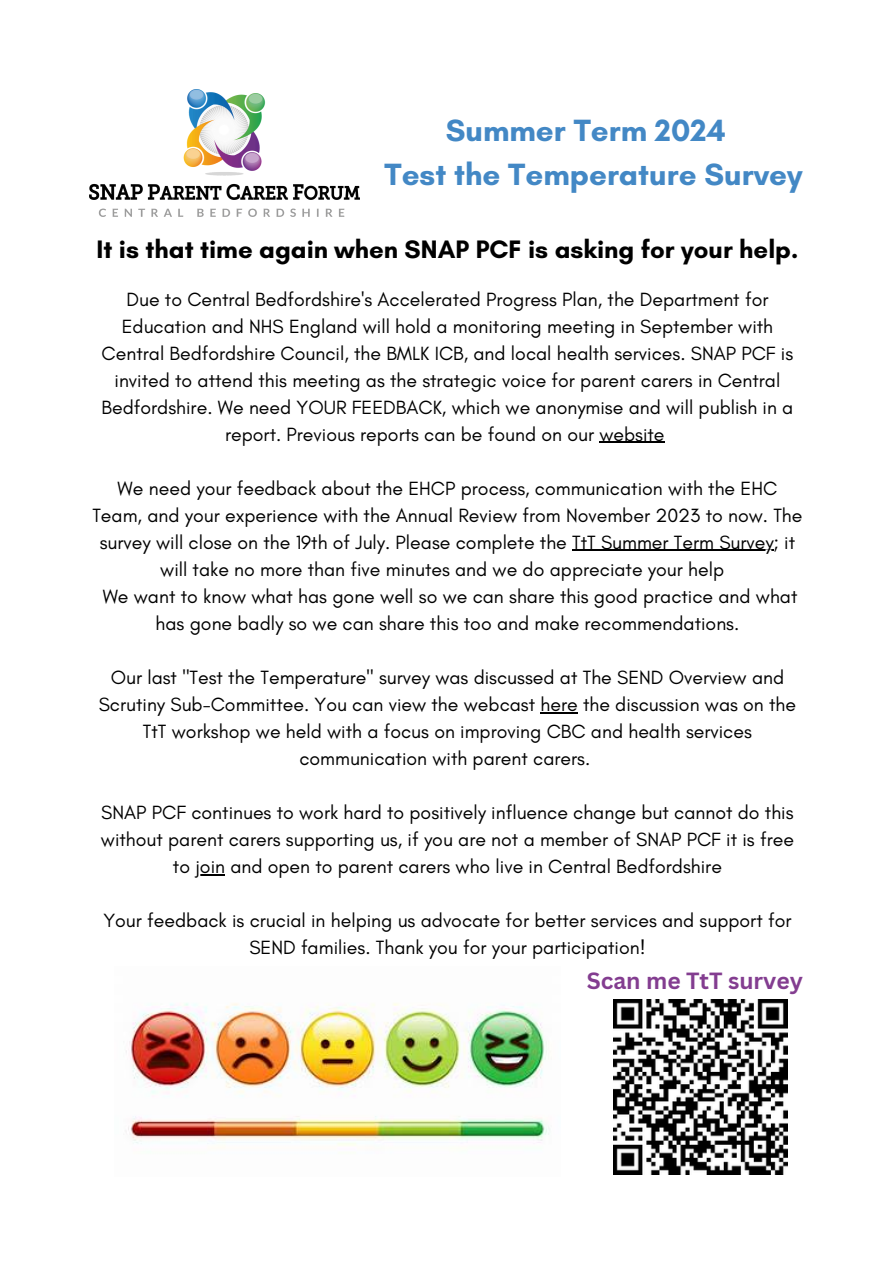
<style>
.page{position:relative;width:894px;height:1264px;background:#fff}
.page>*{position:absolute;margin:0;border:0;box-sizing:border-box;transform-origin:0 0}
.t1{font:700 31.35px/43.8px "Glacial Indifference";color:#4388c5;text-align:center}
.t2{font:700 25.65px "Glacial Indifference";color:#000}
.t3{font:700 22.8px "Canva Sans";color:#833d90}
.t4{font:19.5px/27px "Glacial Indifference";color:#000;text-align:center}
</style>
<div class="page">
<img style="left:89px;top:89px;width:270px;height:127px">
<img style="left:613px;top:999px;width:174px;height:175px">
<img style="left:126px;top:1003px;width:424px;height:145px">
<hr style="left:599px;top:442px;width:65px;height:1px;background:#000">
<hr style="left:572px;top:550px;width:201px;height:1px;background:#000">
<hr style="left:540px;top:712px;width:37px;height:1px;background:#000">
<hr style="left:195px;top:874px;width:30px;height:1px;background:#000">
<p class="t1" style="left:384px;top:108px;width:419px">Summer Term 2024<br>Test the Temperature Survey</p>
<p class="t2" style="left:96px;top:234px;width:703px">It is that time again when SNAP PCF is asking for your help.</p>
<p class="t4" style="left:101px;top:285px;width:693px">Due to Central Bedfordshire's Accelerated Progress Plan, the Department for Education and NHS England will hold a monitoring meeting in September with Central Bedfordshire Council, the BMLK ICB, and local health services. SNAP PCF is invited to attend this meeting as the strategic voice for parent carers in Central Bedfordshire. We need YOUR FEEDBACK, which we anonymise and will publish in a report. Previous reports can be found on our website</p>
<p class="t4" style="left:92px;top:474px;width:711px">We need your feedback about the EHCP process, communication with the EHC<br>Team, and your experience with the Annual Review from November 2023 to now. The survey will close on the 19th of July. Please complete the TtT Summer Term Survey; it</p>
<p class="t4" style="left:160px;top:555px;width:565px">will take no more than five minutes and we do appreciate your help</p>
<p class="t4" style="left:103px;top:582px;width:696px">We want to know what has gone well so we can share this good practice and what</p>
<p class="t4" style="left:155px;top:609px;width:585px">has gone badly so we can share this too and make recommendations.</p>
<p class="t4" style="left:99px;top:663px;width:698px">Our last "Test the Temperature" survey was discussed at The SEND Overview and Scrutiny Sub-Committee. You can view the webcast here the discussion was on the TtT workshop we held with a focus on improving CBC and health services communication with parent carers.</p>
<h3 class="t4" style="left:101px;top:798px;width:694px">SNAP PCF continues to work hard to positively influence change but cannot do this without parent carers supporting us, if you are not a member of SNAP PCF it is free to join and open to parent carers who live in Central Bedfordshire</h3>
<p class="t4" style="left:103px;top:906px;width:689px">Your feedback is crucial in helping us advocate for better services and support for<br>SEND families. Thank you for your participation!</p>
<p class="t3" style="left:586px;top:964px;width:218px">Scan me TtT survey</p>
</div>
